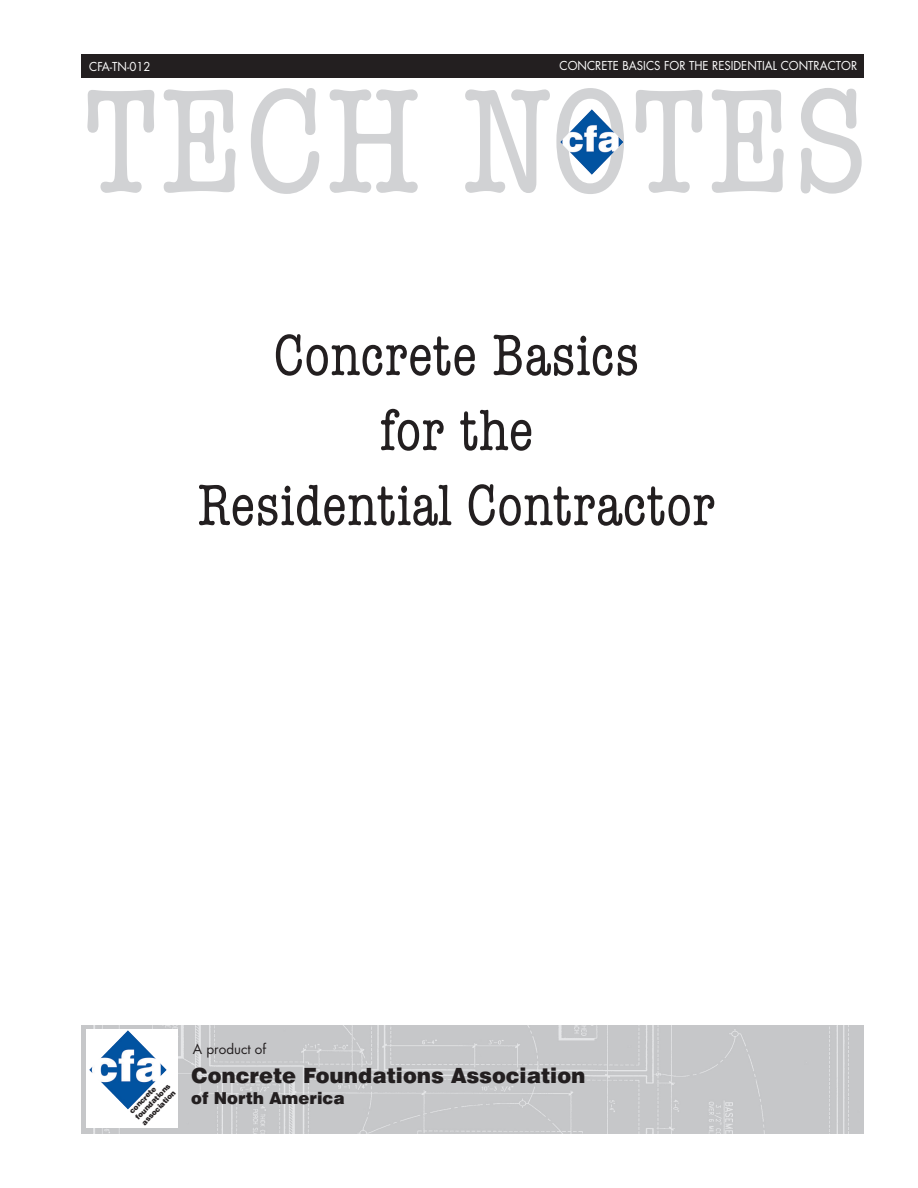
<style>
.page{position:relative;width:918px;height:1188px;background:#fff}
.page>*{position:absolute;margin:0;border:0;box-sizing:border-box;transform-origin:0 0}
.t1{font:condensed 153px "American Typewriter";color:#d1d2d4}
.t2{font:condensed 60px/75px "American Typewriter";color:#231f20;text-align:center}
.t3{font:900 21px "Swiss 721 BT";color:#231f20}
.t4{font:900 16.5px "Swiss 721 BT";color:#231f20}
.t5{font:13.5px "Futura Std";color:#231f20}
.t6{font:12px "Futura Std";color:#fff;scale:.95 1}
.t7{font:900 7.2px/8.4px "Swiss 721 BT";color:#231f20}
</style>
<div class="page">
<div style="left:81px;top:54px;width:783px;height:24px;background:#231f20"></div>
<img style="left:82px;top:1025px;width:782px;height:109px">
<div style="left:86px;top:1029px;width:92px;height:99px;background:#fff"></div>
<img style="left:90px;top:1031px;width:77px;height:79px">
<svg style="left:128px;top:1076px;width:39px;height:34px"></svg>
<img style="left:560px;top:110px;width:64px;height:65px">
<p class="t6" style="left:89px;top:59px;width:66px">CFA-TN-012</p>
<p class="t6" style="left:560px;top:58px;width:315px">CONCRETE BASICS FOR THE RESIDENTIAL CONTRACTOR</p>
<h1 class="t1" style="left:82px;top:26px;width:788px">TECH NOTES</h1>
<h2 class="t2" style="left:197px;top:316px;width:520px">Concrete Basics<br>for the<br>Residential Contractor</h2>
<p class="t7" style="left:128px;top:1109px;width:48px;rotate:-46deg">concrete foundations association</p>
<p class="t5" style="left:193px;top:1040px;width:75px">A product of</p>
<h3 class="t3" style="left:191px;top:1063px;width:396px">Concrete Foundations Association</h3>
<h3 class="t4" style="left:191px;top:1088px;width:155px">of North America</h3>
</div>
